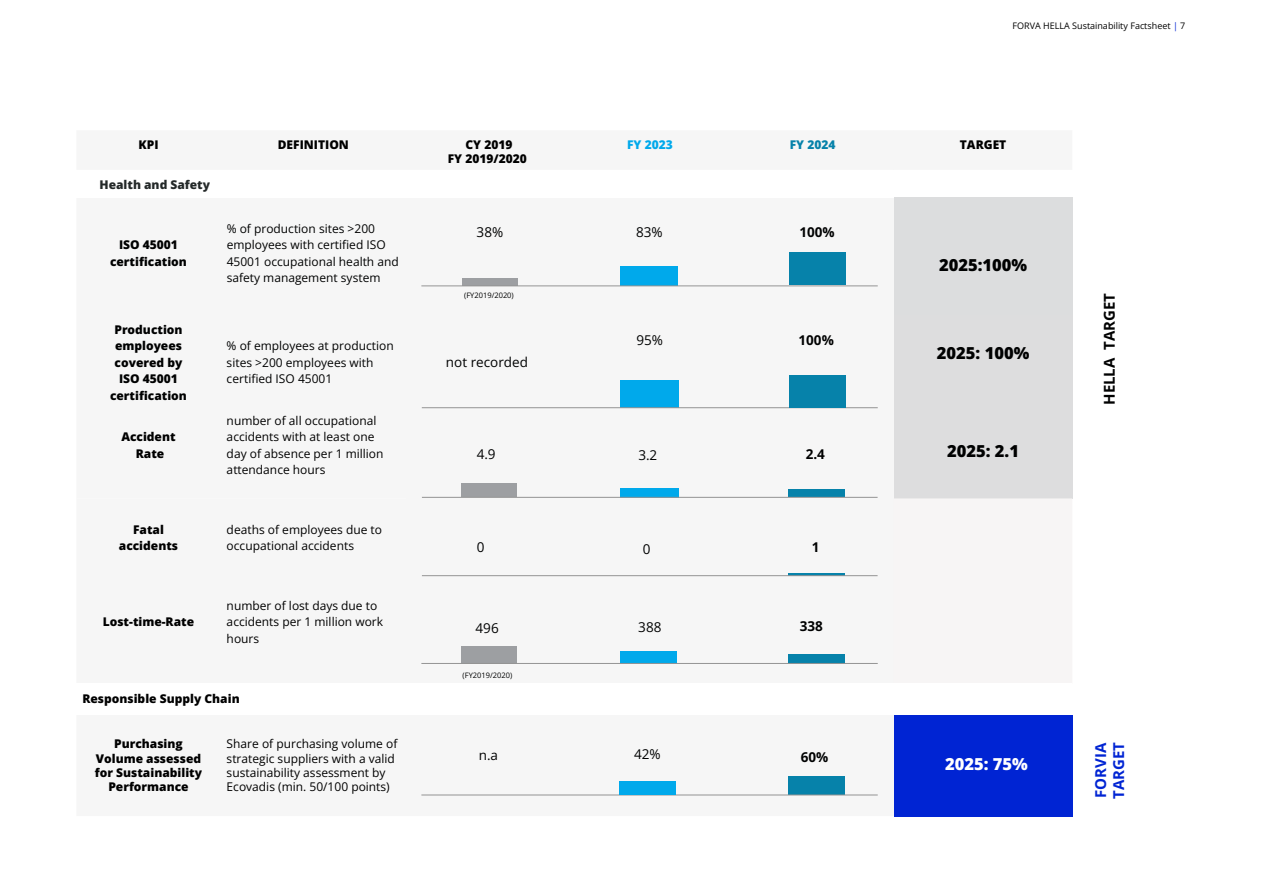
<style>
.page{position:relative;width:1263px;height:893px;background:#fff}
.page>*{position:absolute;margin:0;border:0;box-sizing:border-box;transform-origin:0 0}
.t1{font:800 16.5px "Open Sans";color:#000101}
.t2{font:800 16.5px "Open Sans";color:#fff}
.t3{font:700 15px/18px "Open Sans";color:#0024d3}
.t4{font:700 15px "Open Sans";color:#000101}
.t5{font:13.5px "Open Sans";color:#000101}
.t6{font:700 13.5px "Open Sans";color:#000101}
.t7{font:12px/16.5px "Open Sans";color:#000}
.t8{font:12px/16.5px "Open Sans";color:#000101}
.t9{font:800 12px/14.4px "Open Sans";color:#000;text-align:center}
.t10{font:800 12px/16.5px "Open Sans";color:#000101;text-align:center}
.t11{font:800 12px "Open Sans";color:#242929}
.t12{font:800 12px "Open Sans";color:#00a9eb}
.t13{font:800 12px "Open Sans";color:#0682aa}
.t14{font:9px "Open Sans";color:#000}
.t15{font:7.5px "Open Sans";color:#000101}
.s1{color:#0024d3}
</style>
<div class="page">
<div style="left:894px;top:197px;width:178px;height:118px;background:#dcddde"></div>
<div style="left:894px;top:315px;width:178px;height:91px;background:#ddddde"></div>
<div style="left:894px;top:406px;width:178px;height:92px;background:#ddddde"></div>
<div style="left:421px;top:573px;width:457px;height:222px;background:#f6f6f6"></div>
<svg style="left:894px;top:498px;width:178px;height:1px"></svg>
<div style="left:76px;top:684px;width:996px;height:31px;background:#fff"></div>
<div style="left:894px;top:715px;width:178px;height:101px;background:#0024d3"></div>
<div style="left:462px;top:278px;width:55px;height:7px;background:#9d9fa2"></div>
<div style="left:461px;top:483px;width:56px;height:14px;background:#9d9fa2"></div>
<div style="left:461px;top:646px;width:56px;height:17px;background:#9d9fa2"></div>
<div style="left:788px;top:489px;width:56px;height:8px;background:#0682aa"></div>
<hr style="left:788px;top:573px;width:56px;height:2px;background:#0682aa">
<div style="left:788px;top:654px;width:56px;height:9px;background:#0682aa"></div>
<div style="left:788px;top:776px;width:56px;height:19px;background:#0682aa"></div>
<div style="left:621px;top:266px;width:57px;height:20px;background:#00a9eb"></div>
<div style="left:621px;top:380px;width:58px;height:27px;background:#00a9eb"></div>
<div style="left:621px;top:488px;width:58px;height:9px;background:#00a9eb"></div>
<hr style="left:421px;top:285px;width:457px;height:1px;background:#949494">
<hr style="left:422px;top:407px;width:456px;height:1px;background:#949494">
<hr style="left:422px;top:497px;width:455px;height:1px;background:#949494">
<hr style="left:422px;top:575px;width:455px;height:1px;background:#949494">
<div style="left:621px;top:651px;width:56px;height:12px;background:#00a9eb"></div>
<hr style="left:421px;top:795px;width:457px;height:1px;background:#949494">
<hr style="left:421px;top:663px;width:457px;height:1px;background:#949494">
<div style="left:789px;top:253px;width:57px;height:32px;background:#0682aa"></div>
<div style="left:789px;top:375px;width:57px;height:33px;background:#0682aa"></div>
<div style="left:619px;top:781px;width:56px;height:14px;background:#00a9eb"></div>
<p class="t14" style="left:1012px;top:20px;width:174px">FORVA HELLA Sustainability Factsheet <span class="s1">|</span> 7</p>
<p class="t9" style="left:139px;top:137px;width:22px">KPI</p>
<p class="t9" style="left:278px;top:137px;width:73px">DEFINITION</p>
<p class="t9" style="left:448px;top:137px;width:81px">CY 2019<br>FY 2019/2020</p>
<p class="t12" style="left:627px;top:136px;width:47px">FY 2023</p>
<p class="t13" style="left:790px;top:136px;width:47px">FY 2024</p>
<p class="t9" style="left:960px;top:137px;width:48px">TARGET</p>
<p class="t11" style="left:100px;top:176px;width:112px">Health and Safety</p>
<p class="t10" style="left:110px;top:236px;width:78px">ISO 45001 certification</p>
<p class="t10" style="left:110px;top:321px;width:78px">Production employees covered by<br>ISO 45001 certification</p>
<p class="t9" style="left:121px;top:428px;width:56px;line-height:16.5px">Accident<br>Rate</p>
<p class="t8" style="left:227px;top:220px;width:174px">% of production sites &gt;200 employees with certified ISO<br>45001 occupational health and safety management system</p>
<p class="t5" style="left:477px;top:223px;width:28px">38%</p>
<p class="t5" style="left:636px;top:223px;width:28px">83%</p>
<p class="t15" style="left:464px;top:291px;width:51px">(FY2019/2020)</p>
<p class="t6" style="left:799px;top:223px;width:37px">100%</p>
<h1 class="t1" style="left:939px;top:254px;width:90px">2025:100%</h1>
<p class="t6" style="left:798px;top:331px;width:37px">100%</p>
<p class="t5" style="left:636px;top:331px;width:28px">95%</p>
<p class="t8" style="left:227px;top:338px;width:169px">% of employees at production sites &gt;200 employees with certified ISO 45001</p>
<h1 class="t1" style="left:937px;top:341px;width:94px">2025: 100%</h1>
<p class="t5" style="left:446px;top:353px;width:84px">not recorded</p>
<p class="t7" style="left:227px;top:412px;width:158px">number of all occupational accidents with at least one day of absence per 1 million attendance hours</p>
<p class="t5" style="left:477px;top:445px;width:20px">4.9</p>
<p class="t5" style="left:638px;top:446px;width:20px">3.2</p>
<p class="t6" style="left:806px;top:445px;width:21px">2.4</p>
<h1 class="t1" style="left:947px;top:439px;width:73px">2025: 2.1</h1>
<p class="t9" style="left:119px;top:521px;width:61px;line-height:16.5px">Fatal accidents</p>
<p class="t7" style="left:227px;top:521px;width:157px">deaths of employees due to occupational accidents</p>
<p class="t9" style="left:103px;top:615px;width:93px">Lost-time-Rate</p>
<p class="t7" style="left:227px;top:597px;width:158px">number of lost days due to accidents per 1 million work hours</p>
<p class="t9" style="left:82px;top:691px;width:159px">Responsible Supply Chain</p>
<p class="t9" style="left:95px;top:736px;width:109px">Purchasing<br>Volume assessed for Sustainability<br>Performance</p>
<p class="t7" style="left:227px;top:736px;width:172px;line-height:14.4px">Share of purchasing volume of strategic suppliers with a valid sustainability assessment by<br>Ecovadis (min. 50/100 points)</p>
<p class="t5" style="left:477px;top:538px;width:9px">0</p>
<p class="t5" style="left:475px;top:619px;width:25px">496</p>
<p class="t15" style="left:463px;top:670px;width:51px">(FY2019/2020)</p>
<p class="t5" style="left:479px;top:745px;width:21px">n.a</p>
<p class="t5" style="left:643px;top:539px;width:9px">0</p>
<p class="t5" style="left:638px;top:618px;width:25px">388</p>
<p class="t5" style="left:634px;top:745px;width:28px">42%</p>
<p class="t6" style="left:812px;top:538px;width:9px">1</p>
<p class="t6" style="left:800px;top:616px;width:25px">338</p>
<p class="t6" style="left:801px;top:748px;width:29px">60%</p>
<h1 class="t2" style="left:945px;top:752px;width:84px">2025: 75%</h1>
<p class="t4" style="left:1099px;top:405px;width:113px;rotate:-90deg">HELLA TARGET</p>
<p class="t3" style="left:1091px;top:799px;width:58px;rotate:-90deg">FORVIA<br>TARGET</p>
</div>
